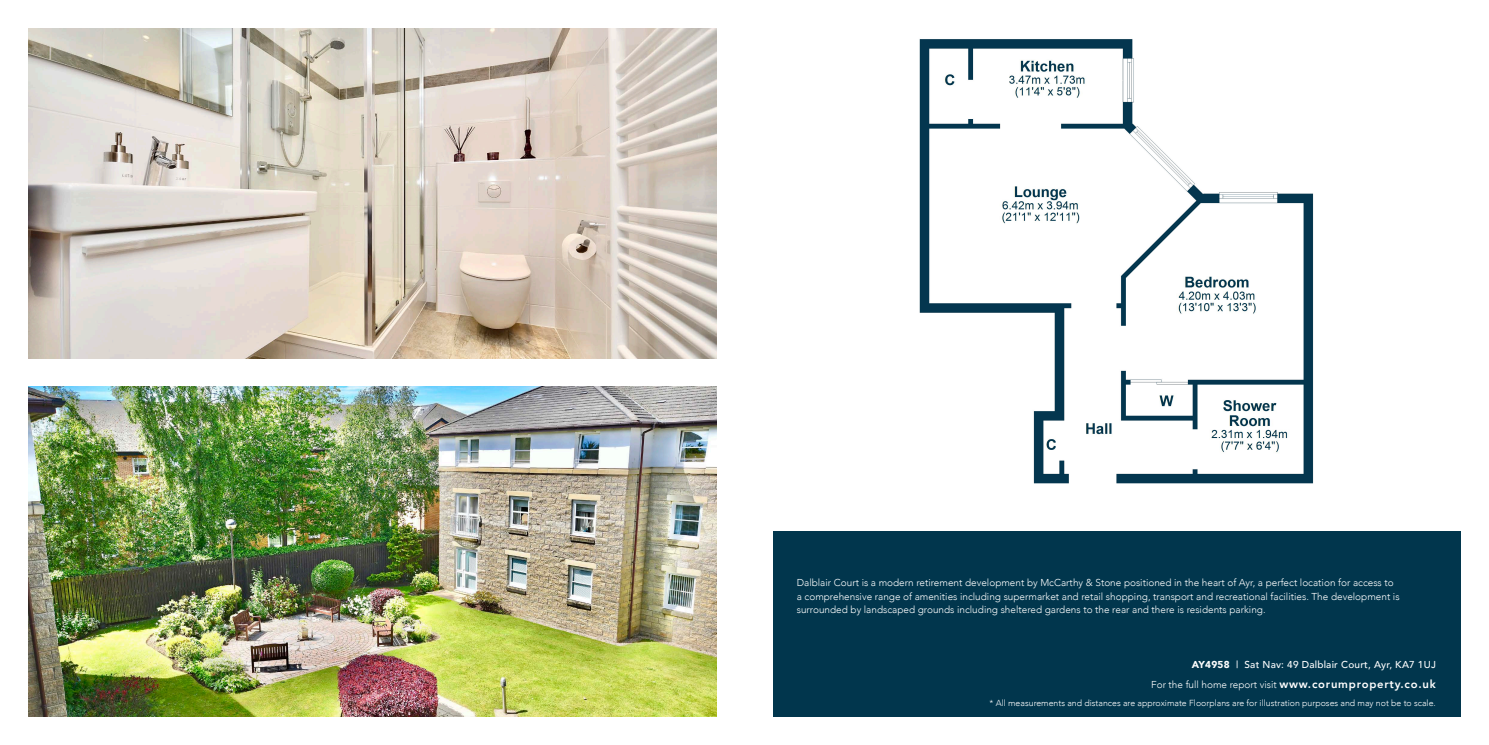
<style>
.page{position:relative;width:1489px;height:745px;background:#fff}
.page>*{position:absolute;margin:0;border:0;box-sizing:border-box;transform-origin:0 0}
.t1{font:300 10px/13.8px "Avenir";color:#fff}
.t2{font:500 10px "Avenir";letter-spacing:.02em;color:#fff}
.t3{font:300 8.75px "Avenir";color:#fff}
.s1{font-weight:900}
.s2{font-weight:800;font-size:11.25px}
</style>
<div class="page">
<img style="left:28px;top:28px;width:688px;height:330px">
<img style="left:28px;top:386px;width:688px;height:330px">
<img style="left:919px;top:39px;width:395px;height:445px">
<div style="left:772px;top:531px;width:688px;height:185px;background:#01364d"></div>
<p class="t1" style="left:796px;top:575px;width:604px">Dalblair Court is a modern retirement development by McCarthy &amp; Stone positioned in the heart of Ayr, a perfect location for access to a comprehensive range of amenities including supermarket and retail shopping, transport and recreational facilities. The development is surrounded by landscaped grounds including sheltered gardens to the rear and there is residents parking.</p>
<p class="t2" style="left:1191px;top:655px;width:245px"><span class="s1">AY4958</span> | Sat Nav: 49 Dalblair Court, Ayr, KA7 1UJ</p>
<p class="t1" style="left:1151px;top:677px;width:286px">For the full home report visit <span class="s2">www.corumproperty.co.uk</span></p>
<p class="t3" style="left:989px;top:697px;width:448px">* All measurements and distances are approximate Floorplans are for illustration purposes and may not be to scale.</p>
</div>
